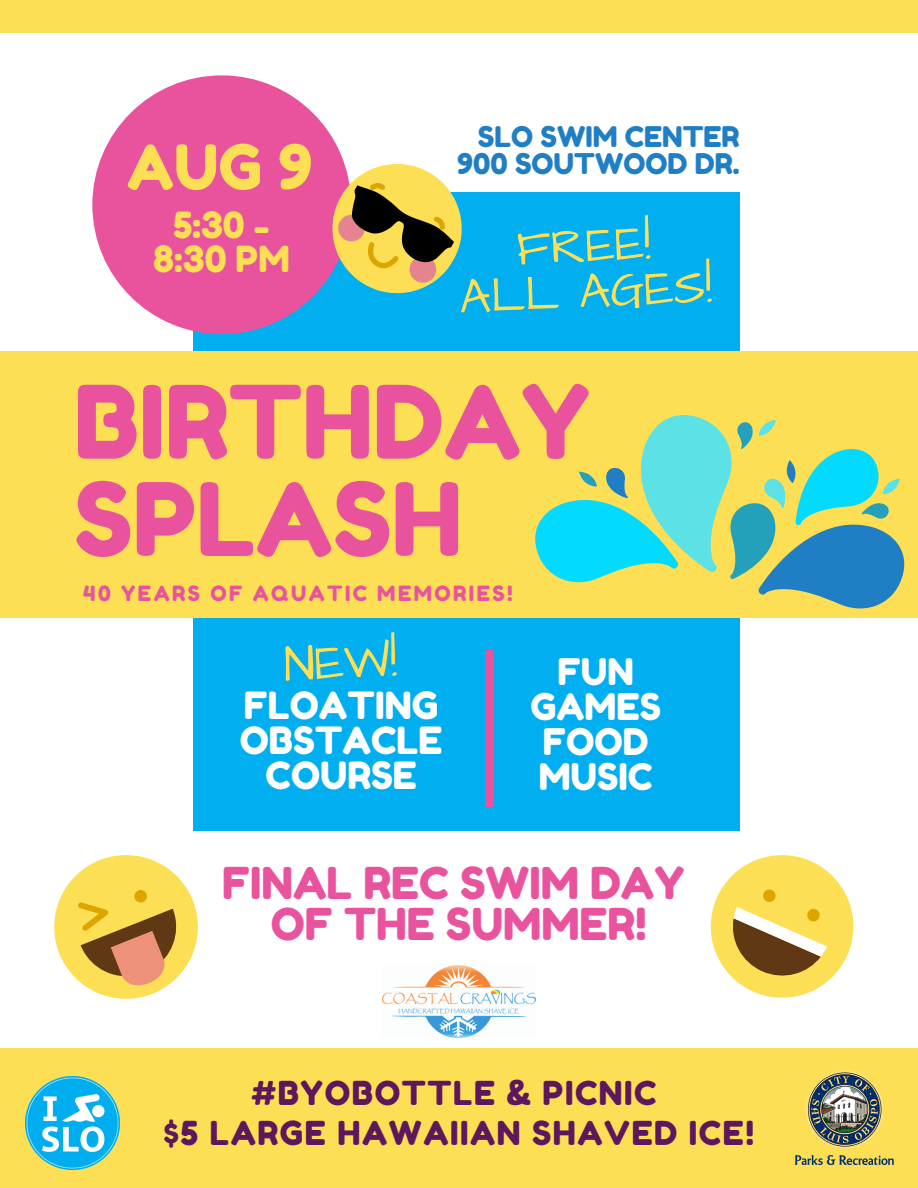
<style>
.page{position:relative;width:918px;height:1188px;background:#fff}
.page>*{position:absolute;margin:0;border:0;box-sizing:border-box;transform-origin:0 0}
.t1{font:100.8px/97.2px "Fredoka One";color:#e9539d}
.t2{font:61.5px "Fredoka One";color:#fcdf55}
.t3{font:49.35px/46px "Architects Daughter";color:#fcdf55;text-align:center}
.t4{font:43.95px/41px "Fredoka One";color:#e9539d;text-align:center}
.t5{font:37.5px/35px "Fredoka One";color:#fff;text-align:center}
.t6{font:36.6px/35px "Fredoka One";color:#fff;text-align:center}
.t7{font:36px/33.9px "Fredoka One";color:#fcdf55;text-align:center}
.t8{font:33px/40.7px "Fredoka One";letter-spacing:.045em;color:#5e175c;text-align:center}
.t9{font:28.5px/26.5px "Fredoka One";color:#1f7ec4;text-align:right}
.t10{font:21px "Fredoka One";letter-spacing:.115em;color:#e9539d}
</style>
<div class="page">
<div style="left:193px;top:192px;width:547px;height:639px;background:#01aeef"></div>
<div style="left:0;top:351px;width:918px;height:267px;background:#fcdf55"></div>
<div style="left:0;top:1048px;width:918px;height:140px;background:#fcdf55"></div>
<div style="left:92px;top:75px;width:259px;height:259px;background:#e9539d;border-radius:50%"></div>
<svg style="left:309px;top:140px;width:153px;height:160px"></svg>
<svg style="left:54px;top:855px;width:144px;height:144px"></svg>
<svg style="left:710px;top:855px;width:144px;height:143px"></svg>
<div style="left:0;top:0;width:918px;height:33px;background:#fcdf55"></div>
<div style="left:485px;top:650px;width:9px;height:156px;background:#e9539d"></div>
<svg style="left:535px;top:415px;width:369px;height:193px"></svg>
<img style="left:796px;top:1071px;width:98px;height:93px">
<img style="left:26px;top:1077px;width:93px;height:93px">
<img style="left:383px;top:966px;width:153px;height:72px">
<h2 class="t2" style="left:127px;top:130px;width:187px">AUG 9</h2>
<p class="t7" style="left:153px;top:208px;width:138px">5:30 -<br>8:30 PM</p>
<p class="t9" style="left:457px;top:123px;width:284px">SLO SWIM CENTER<br>900 SOUTWOOD DR.</p>
<h3 class="t3" style="left:456px;top:231px;width:254px;rotate:-3deg">FREE!<br>ALL AGES!</h3>
<h1 class="t1" style="left:74px;top:373px;width:518px">BIRTHDAY<br>SPLASH</h1>
<p class="t10" style="left:83px;top:580px;width:431px">40 YEARS OF AQUATIC MEMORIES!</p>
<h3 class="t3" style="left:283px;top:643px;width:115px;rotate:-3deg">NEW!</h3>
<p class="t5" style="left:240px;top:687px;width:204px">FLOATING<br>OBSTACLE<br>COURSE</p>
<p class="t6" style="left:530px;top:654px;width:132px">FUN<br>GAMES<br>FOOD<br>MUSIC</p>
<h3 class="t4" style="left:222px;top:862px;width:464px">FINAL REC SWIM DAY<br>OF THE SUMMER!</h3>
<p class="t8" style="left:164px;top:1072px;width:592px">#BYOBOTTLE &amp; PICNIC<br>$5 LARGE HAWAIIAN SHAVED ICE!</p>
</div>
